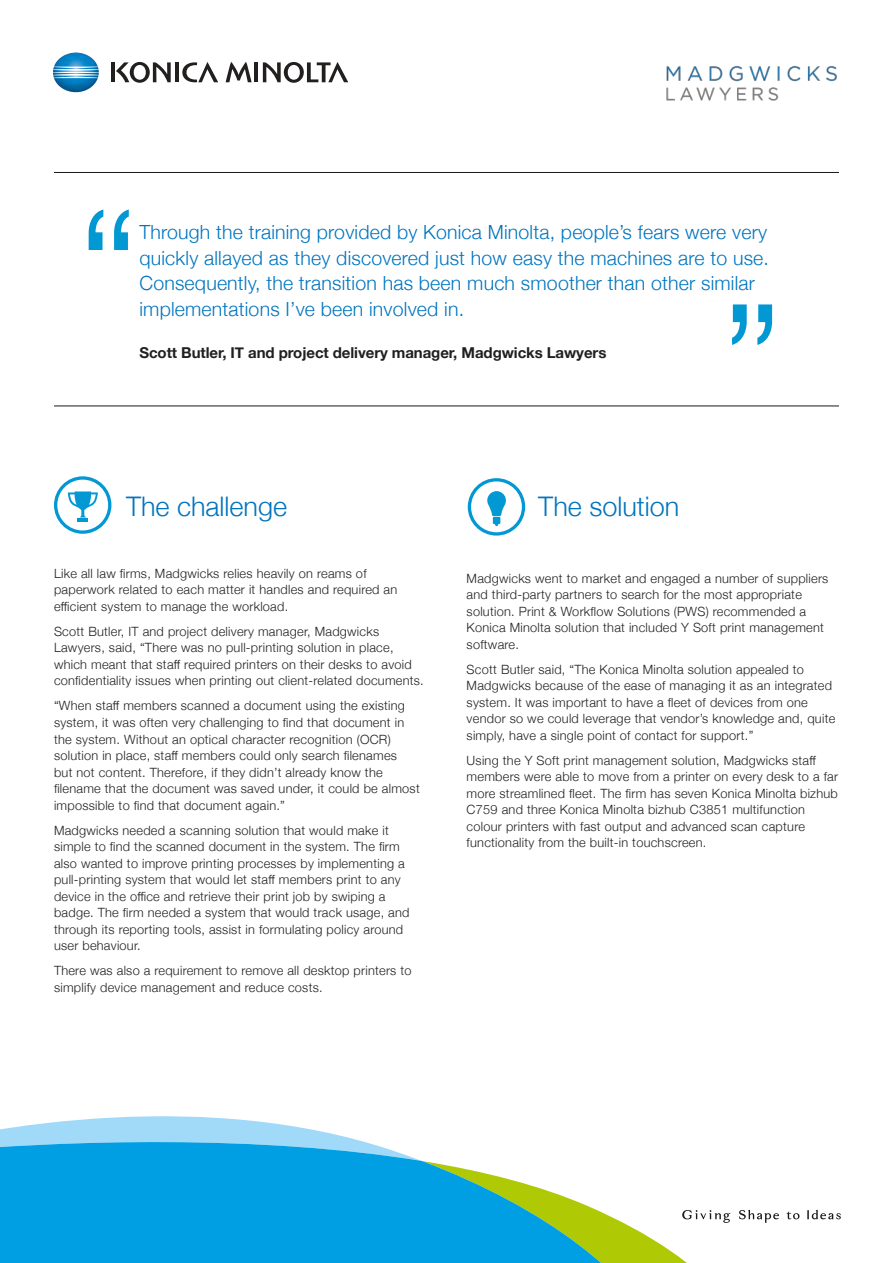
<style>
.page{position:relative;width:893px;height:1263px;background:#fff}
.page>*{position:absolute;margin:0;border:0;box-sizing:border-box;transform-origin:0 0}
.t1{font:300 27px "Helvetica Neue";color:#0075bf}
.t2{font:300 19.5px/25.5px "Helvetica Neue";letter-spacing:.01em;color:#0075bf}
.t3{font:700 15px "Helvetica Neue";letter-spacing:-.005em;color:#221f1f}
.t4{font:300 12.75px/16.5px "Helvetica Neue";letter-spacing:.02em;color:#221f1f}
</style>
<div class="page">
<svg style="left:732px;top:304px;width:40px;height:41px"></svg>
<hr style="left:54px;top:406px;width:785px;height:1px;background:#1a1a17">
<hr style="left:54px;top:172px;width:785px;height:1px;background:#1a1a17">
<svg style="left:89px;top:209px;width:40px;height:41px"></svg>
<img style="left:53px;top:53px;width:46px;height:39px">
<hr style="left:111px;top:62px;width:3px;height:20px;background:#221f1f">
<hr style="left:175px;top:62px;width:4px;height:20px;background:#221f1f">
<hr style="left:254px;top:62px;width:4px;height:20px;background:#221f1f">
<svg style="left:182px;top:62px;width:36px;height:20px"></svg>
<svg style="left:116px;top:62px;width:55px;height:21px"></svg>
<svg style="left:263px;top:62px;width:85px;height:21px"></svg>
<svg style="left:226px;top:62px;width:26px;height:20px"></svg>
<svg style="left:54px;top:476px;width:57px;height:58px"></svg>
<hr style="left:77px;top:518px;width:11px;height:4px;background:#0298d3">
<svg style="left:807px;top:1210px;width:34px;height:9px"></svg>
<svg style="left:786px;top:1211px;width:14px;height:8px"></svg>
<img style="left:666px;top:65px;width:171px;height:36px">
<svg style="left:0;top:1116px;width:779px;height:147px"></svg>
<svg style="left:0;top:1135px;width:675px;height:128px;fill:#009ee3"></svg>
<svg style="left:468px;top:478px;width:57px;height:58px"></svg>
<p class="t2" style="left:139px;top:222px;width:631px">Through the training provided by Konica Minolta, people’s fears were very quickly allayed as they discovered just how easy the machines are to use.<br>Consequently, the transition has been much smoother than other similar implementations I’ve been involved in.</p>
<p class="t3" style="left:139px;top:347px;width:468px">Scott Butler, IT and project delivery manager, Madgwicks Lawyers</p>
<h1 class="t1" style="left:126px;top:496px;width:163px">The challenge</h1>
<p class="t4" style="left:54px;top:564px;width:345px">Like all law firms, Madgwicks relies heavily on reams of paperwork related to each matter it handles and required an efficient system to manage the workload.</p>
<p class="t4" style="left:54px;top:624px;width:371px">Scott Butler, IT and project delivery manager, Madgwicks Lawyers, said, “There was no pull-printing solution in place, which meant that staff required printers on their desks to avoid confidentiality issues when printing out client-related documents.</p>
<p class="t4" style="left:54px;top:697px;width:367px">“When staff members scanned a document using the existing system, it was often very challenging to find that document in the system. Without an optical character recognition (OCR) solution in place, staff members could only search filenames<br>but not content. Therefore, if they didn’t already know the filename that the document was saved under, it could be almost impossible to find that document again.”</p>
<p class="t4" style="left:54px;top:823px;width:357px">Madgwicks needed a scanning solution that would make it simple to find the scanned document in the system. The firm also wanted to improve printing processes by implementing a pull-printing system that would let staff members print to any device in the office and retrieve their print job by swiping a badge. The firm needed a system that would track usage, and through its reporting tools, assist in formulating policy around user behaviour.</p>
<p class="t4" style="left:54px;top:963px;width:359px">There was also a requirement to remove all desktop printers to simplify device management and reduce costs.</p>
<h1 class="t1" style="left:538px;top:497px;width:143px">The solution</h1>
<p class="t4" style="left:467px;top:571px;width:363px">Madgwicks went to market and engaged a number of suppliers and third-party partners to search for the most appropriate solution. Print &amp; Workflow Solutions (PWS) recommended a Konica Minolta solution that included Y Soft print management software.</p>
<p class="t4" style="left:467px;top:662px;width:370px">Scott Butler said, “The Konica Minolta solution appealed to Madgwicks because of the ease of managing it as an integrated system. It was important to have a fleet of devices from one vendor so we could leverage that vendor’s knowledge and, quite simply, have a single point of contact for support.”</p>
<p class="t4" style="left:467px;top:751px;width:373px">Using the Y Soft print management solution, Madgwicks staff members were able to move from a printer on every desk to a far more streamlined fleet. The firm has seven Konica Minolta bizhub C759 and three Konica Minolta bizhub C3851 multifunction colour printers with fast output and advanced scan capture functionality from the built-in touchscreen.</p>
</div>
